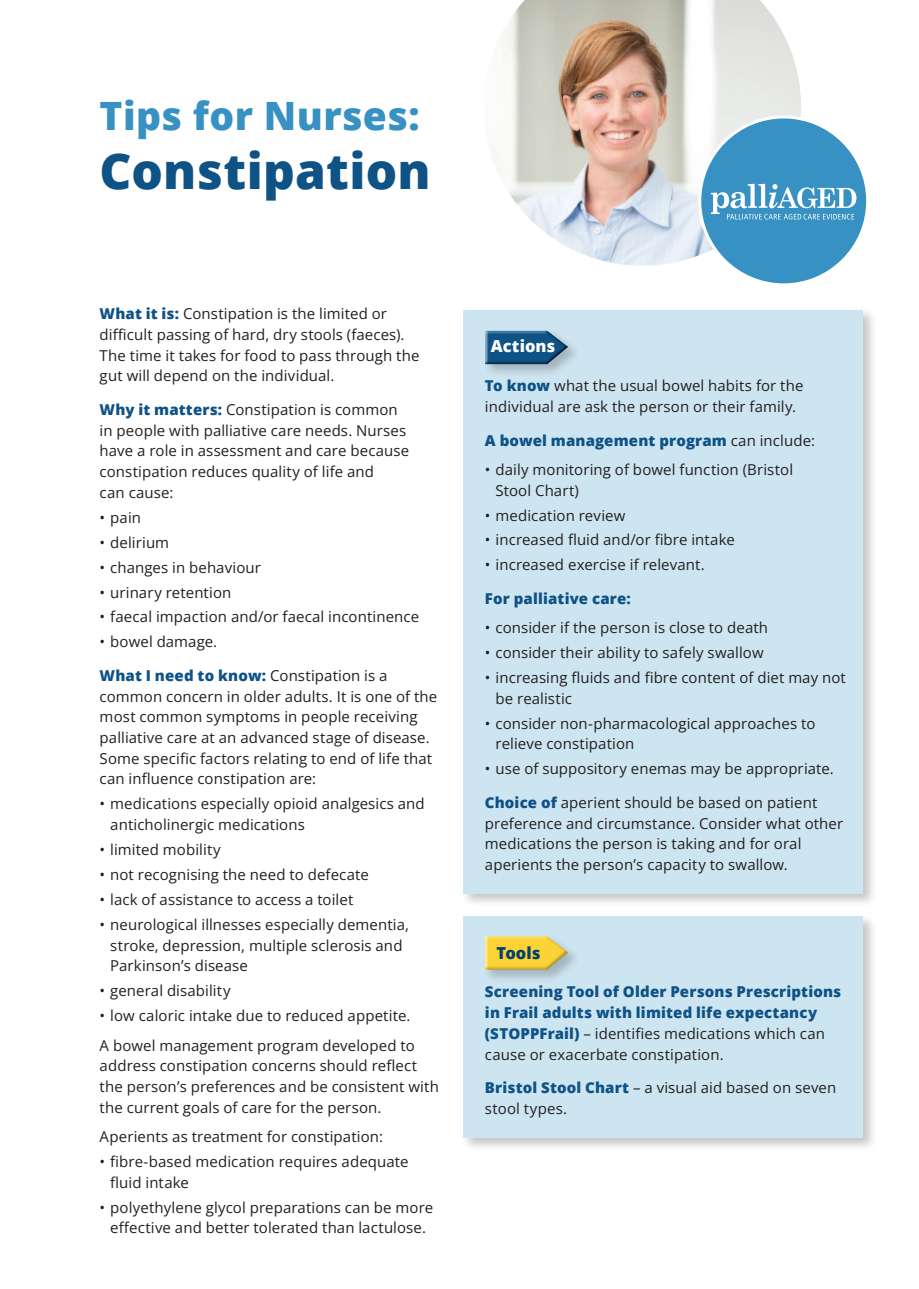
<style>
.page{position:relative;width:919px;height:1289px;background:#fff}
.page>*{position:absolute;margin:0;border:0;box-sizing:border-box;transform-origin:0 0}
.Dark_blue_main_heading{font:800 49.5px "Open Sans";letter-spacing:.005em;color:#0e5286}
.Light_blue_main_heading{font:800 39px "Open Sans";letter-spacing:.01em;color:#3791c2}
.White_Actions___Tools{font:800 16.5px "Open Sans";color:#fff}
.White_Actions___Tools-2{font:800 16.5px "Open Sans";color:#00416f}
._10pt_text{font:15px/20.7px "Open Sans";letter-spacing:.005em;color:#231f20}
._10pt_text-2{font:800 15px/20.7px "Open Sans";letter-spacing:.01em;color:#0e5286}
.s1{font-weight:800;color:#0e5286}
.s2{font-weight:400;color:#231f20}
</style>
<div class="page">
<div style="left:461px;top:914px;width:416px;height:238px;background:#231f20;opacity:.25"></div>
<div style="left:463px;top:916px;width:400px;height:221px;background:#cde5f0"></div>
<div style="left:461px;top:308px;width:416px;height:599px;background:#231f20;opacity:.25"></div>
<div style="left:463px;top:310px;width:400px;height:583px;background:#cde5f0"></div>
<div style="left:482px;top:328px;width:99px;height:50px;background:#231f20;opacity:.25"></div>
<div style="left:484px;top:328px;width:86px;height:36px;background:#231f20;opacity:.75"></div>
<div style="left:483px;top:934px;width:98px;height:50px;background:#231f20;opacity:.25"></div>
<div style="left:484px;top:933px;width:86px;height:36px;background:#808285;opacity:.55"></div>
<img style="left:496px;top:0;width:305px;height:266px">
<div style="left:699px;top:117px;width:168px;height:168px;background:#3791c2;border-radius:50%"></div>
<svg style="left:710px;top:184px;width:146px;height:35px"></svg>
<h1 class="Light_blue_main_heading" style="left:100px;top:86px;width:321px">Tips for Nurses:</h1>
<h1 class="Dark_blue_main_heading" style="left:100px;top:133px;width:332px">Constipation</h1>
<p class="_10pt_text" style="left:100px;top:303px;width:321px"><span class="s1">What it is:</span> Constipation is the limited or difficult passing of hard, dry stools (faeces).<br>The time it takes for food to pass through the gut will depend on the individual.</p>
<p class="_10pt_text" style="left:100px;top:398px;width:311px"><span class="s1">Why it matters:</span> Constipation is common in people with palliative care needs. Nurses have a role in assessment and care because constipation reduces quality of life and<br>can cause:</p>
<p class="_10pt_text" style="left:100px;top:506px;width:43px">• pain</p>
<p class="_10pt_text" style="left:100px;top:531px;width:71px">• delirium</p>
<p class="_10pt_text" style="left:100px;top:556px;width:163px">• changes in behaviour</p>
<p class="_10pt_text" style="left:100px;top:581px;width:133px">• urinary retention</p>
<p class="_10pt_text" style="left:100px;top:606px;width:321px">• faecal impaction and/or faecal incontinence</p>
<p class="_10pt_text" style="left:100px;top:631px;width:119px">• bowel damage.</p>
<p class="_10pt_text" style="left:100px;top:664px;width:339px"><span class="s1">What I need to know:</span> Constipation is a common concern in older adults. It is one of the most common symptoms in people receiving palliative care at an advanced stage of disease.<br>Some specific factors relating to end of life that can influence constipation are:</p>
<p class="_10pt_text" style="left:110px;top:793px;width:316px;text-indent:-11px">• medications especially opioid analgesics and anticholinergic medications</p>
<p class="_10pt_text" style="left:100px;top:839px;width:122px">• limited mobility</p>
<p class="_10pt_text" style="left:100px;top:863px;width:271px">• not recognising the need to defecate</p>
<p class="_10pt_text" style="left:100px;top:888px;width:255px">• lack of assistance to access a toilet</p>
<p class="_10pt_text" style="left:110px;top:913px;width:300px;text-indent:-11px">• neurological illnesses especially dementia, stroke, depression, multiple sclerosis and<br>Parkinson’s disease</p>
<p class="_10pt_text" style="left:100px;top:980px;width:132px">• general disability</p>
<p class="_10pt_text" style="left:100px;top:1005px;width:312px">• low caloric intake due to reduced appetite.</p>
<p class="_10pt_text" style="left:100px;top:1034px;width:341px">A bowel management program developed to address constipation concerns should reflect the person’s preferences and be consistent with the current goals of care for the person.</p>
<p class="_10pt_text" style="left:100px;top:1125px;width:285px">Aperients as treatment for constipation:</p>
<p class="_10pt_text" style="left:110px;top:1150px;width:300px;text-indent:-11px">• fibre-based medication requires adequate fluid intake</p>
<p class="_10pt_text" style="left:100px;top:1196px;width:335px;text-align:center">• polyethylene glycol preparations can be more effective and better tolerated than lactulose.</p>
<h2 class="White_Actions___Tools" style="left:491px;top:333px;width:66px">Actions</h2>
<p class="_10pt_text" style="left:485px;top:375px;width:320px"><span class="s1">To know</span> what the usual bowel habits for the individual are ask the person or their family.</p>
<p class="_10pt_text-2" style="left:485px;top:429px;width:331px">A bowel management program <span class="s2">can include:</span></p>
<p class="_10pt_text" style="left:495px;top:458px;width:299px;text-indent:-11px">• daily monitoring of bowel function (Bristol<br>Stool Chart)</p>
<p class="_10pt_text" style="left:485px;top:504px;width:142px">• medication review</p>
<p class="_10pt_text" style="left:485px;top:529px;width:251px">• increased fluid and/or fibre intake</p>
<p class="_10pt_text" style="left:485px;top:554px;width:221px">• increased exercise if relevant.</p>
<p class="_10pt_text-2" style="left:485px;top:587px;width:147px">For palliative care:</p>
<p class="_10pt_text" style="left:485px;top:617px;width:285px">• consider if the person is close to death</p>
<p class="_10pt_text" style="left:485px;top:642px;width:280px">• consider their ability to safely swallow</p>
<p class="_10pt_text" style="left:495px;top:667px;width:352px;text-indent:-11px">• increasing fluids and fibre content of diet may not be realistic</p>
<p class="_10pt_text" style="left:495px;top:712px;width:321px;text-indent:-11px">• consider non-pharmacological approaches to relieve constipation</p>
<p class="_10pt_text" style="left:485px;top:758px;width:350px">• use of suppository enemas may be appropriate.</p>
<p class="_10pt_text" style="left:485px;top:791px;width:360px"><span class="s1">Choice of</span> aperient should be based on patient preference and circumstance. Consider what other medications the person is taking and for oral aperients the person’s capacity to swallow.</p>
<h2 class="White_Actions___Tools-2" style="left:496px;top:940px;width:46px">Tools</h2>
<p class="_10pt_text-2" style="left:485px;top:980px;width:358px">Screening Tool of Older Persons Prescriptions in Frail adults with limited life expectancy (STOPPFrail) <span class="s2">– identifies medications which can cause or exacerbate constipation.</span></p>
<p class="_10pt_text" style="left:485px;top:1076px;width:353px"><span class="s1">Bristol Stool Chart</span> – a visual aid based on seven stool types.</p>
</div>
